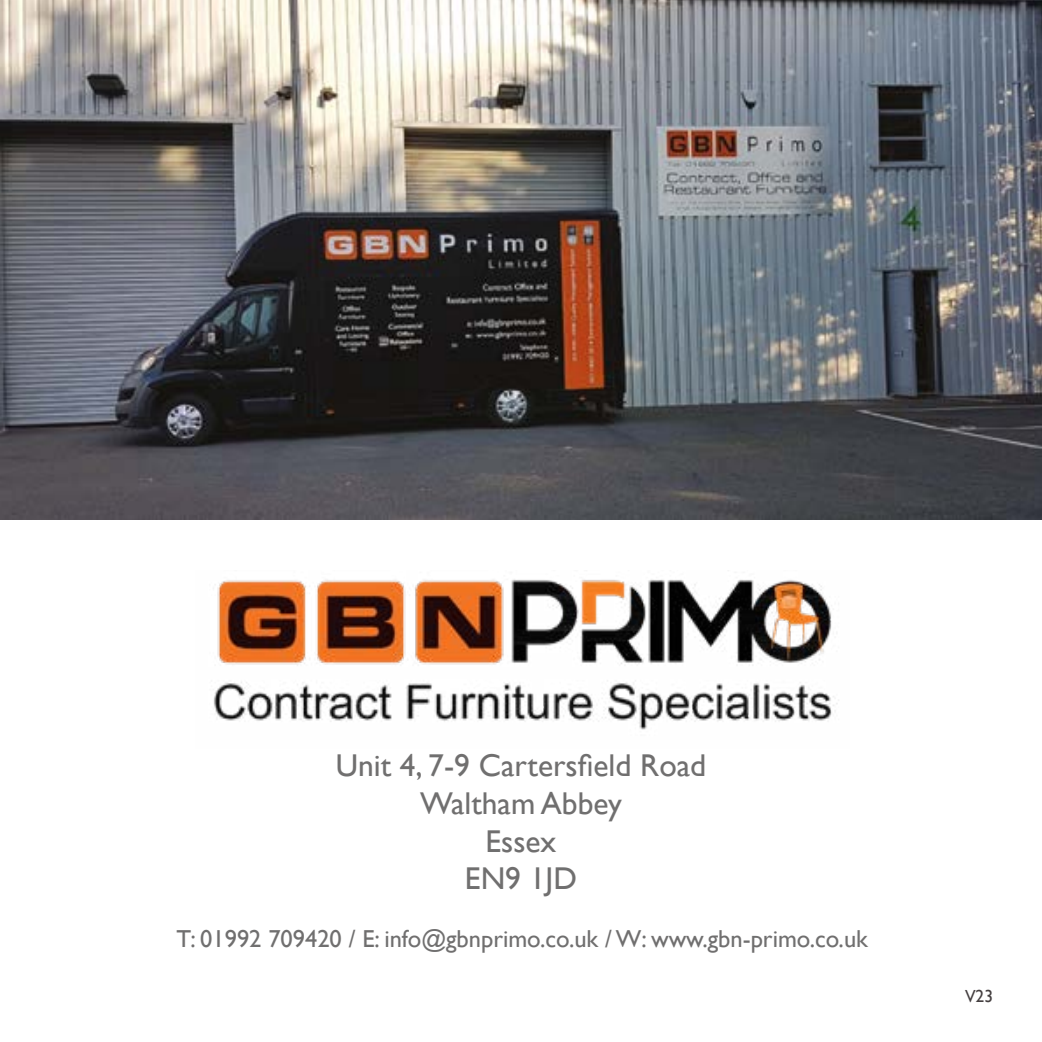
<style>
.page{position:relative;width:1042px;height:1042px;background:#fff}
.page>*{position:absolute;margin:0;border:0;box-sizing:border-box;transform-origin:0 0}
.t1{font:31.5px/37.8px "Gill Sans";color:#706f6f;text-align:center}
.t2{font:24.5px "Gill Sans";color:#706f6f}
.t3{font:17.5px "Gill Sans";color:#443f40}
</style>
<div class="page">
<img style="left:0;top:0;width:1042px;height:520px">
<img style="left:213px;top:579px;width:625px;height:151px">
<p class="t1" style="left:336px;top:747px;width:372px">Unit 4, 7-9 Cartersfield Road<br>Waltham Abbey<br>Essex<br>EN9 1JD</p>
<p class="t2" style="left:176px;top:924px;width:693px">T: 01992 709420 / E: info@gbnprimo.co.uk / W: www.gbn-primo.co.uk</p>
<p class="t3" style="left:965px;top:986px;width:30px">V23</p>
</div>
